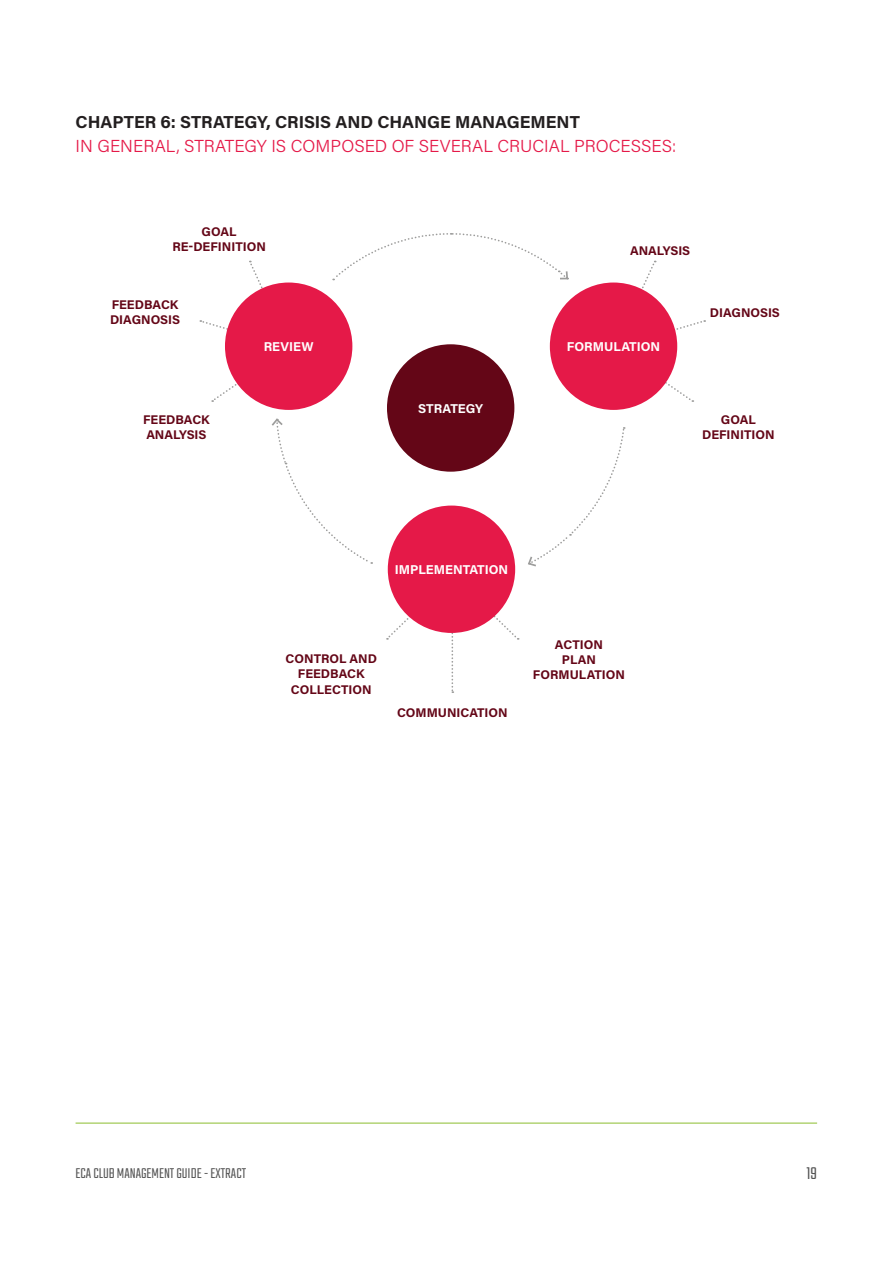
<style>
.page{position:relative;width:893px;height:1263px;background:#fff}
.page>*{position:absolute;margin:0;border:0;box-sizing:border-box;transform-origin:0 0}
.t1{font:300 18.9px "Teko";color:#545454}
.t2{font:300 17.25px "Acumin Pro";color:#e51948}
.t3{font:700 17.25px "Acumin Pro";color:#231f20}
.t4{font:300 15.75px "Teko";color:#545454}
.t5{font:700 12.75px "Acumin Pro";color:#fff}
.t6{font:700 12.6px/15.1px "Acumin Pro";color:#640617;text-align:center}
</style>
<div class="page">
<hr style="left:76px;top:1123px;width:741px;height:1px;background:#94c23d">
<svg style="left:386px;top:568px;width:133px;height:125px"></svg>
<svg style="left:615px;top:261px;width:90px;height:141px"></svg>
<svg style="left:271px;top:418px;width:101px;height:146px"></svg>
<div style="left:550px;top:283px;width:127px;height:127px;background:#e51948;border-radius:50%"></div>
<div style="left:388px;top:506px;width:127px;height:127px;background:#e51948;border-radius:50%"></div>
<div style="left:387px;top:344px;width:127px;height:128px;background:#640617;border-radius:50%"></div>
<svg style="left:332px;top:233px;width:237px;height:48px"></svg>
<svg style="left:528px;top:427px;width:97px;height:140px"></svg>
<svg style="left:200px;top:261px;width:90px;height:141px"></svg>
<div style="left:225px;top:283px;width:127px;height:127px;background:#e51948;border-radius:50%"></div>
<h2 class="t3" style="left:76px;top:115px;width:506px">CHAPTER 6: STRATEGY, CRISIS AND CHANGE MANAGEMENT</h2>
<h2 class="t2" style="left:76px;top:139px;width:602px">IN GENERAL, STRATEGY IS COMPOSED OF SEVERAL CRUCIAL PROCESSES:</h2>
<p class="t6" style="left:172px;top:224px;width:95px">GOAL<br>RE-DEFINITION</p>
<p class="t6" style="left:110px;top:298px;width:71px;text-align:left">FEEDBACK<br>DIAGNOSIS</p>
<p class="t6" style="left:143px;top:413px;width:68px;text-align:left">FEEDBACK<br>ANALYSIS</p>
<p class="t5" style="left:264px;top:341px;width:51px">REVIEW</p>
<p class="t5" style="left:418px;top:403px;width:66px">STRATEGY</p>
<p class="t6" style="left:630px;top:244px;width:62px">ANALYSIS</p>
<p class="t5" style="left:567px;top:341px;width:95px">FORMULATION</p>
<p class="t6" style="left:710px;top:305px;width:71px">DIAGNOSIS</p>
<p class="t6" style="left:702px;top:413px;width:74px">GOAL<br>DEFINITION</p>
<p class="t5" style="left:395px;top:564px;width:115px">IMPLEMENTATION</p>
<p class="t6" style="left:285px;top:652px;width:93px">CONTROL AND<br>FEEDBACK<br>COLLECTION</p>
<p class="t6" style="left:397px;top:706px;width:112px">COMMUNICATION</p>
<p class="t6" style="left:533px;top:637px;width:93px">ACTION<br>PLAN<br>FORMULATION</p>
<p class="t4" style="left:76px;top:1163px;width:172px">ECA CLUB MANAGEMENT GUIDE - EXTRACT</p>
<h1 class="t1" style="left:806px;top:1160px;width:12px">19</h1>
</div>
